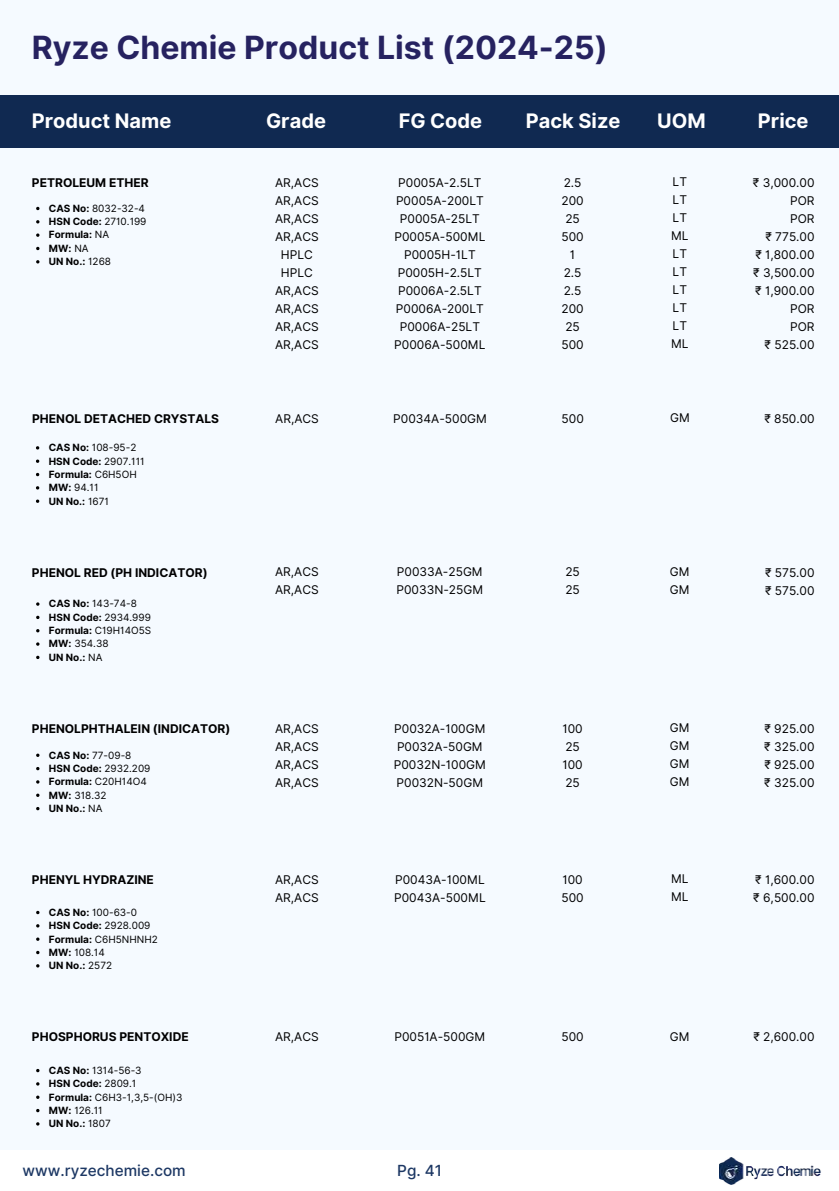
<style>
.page{position:relative;width:839px;height:1191px;background:#fff}
.page>*{position:absolute;margin:0;border:0;box-sizing:border-box;transform-origin:0 0}
.t1{font:700 32px "Inter";color:#262260}
.t2{font:700 20px "Inter";color:#fff}
.t3{font:500 15.4px "Inter";color:#1d3864}
.t4{font:12px/18px "Inter";color:#000}
.t5{font:700 12px "Inter";color:#000}
.t6{font:10px/13.4px "Inter";color:#000}
.t7{font:700 10px/13.4px "Inter";color:#000}
.s1{font-weight:400}
.s2{font-weight:700}
</style>
<div class="page">
<div style="left:0;top:0;width:838px;height:1191px;background:#f5faff"></div>
<div style="left:0;top:1150px;width:838px;height:41px;background:#fff"></div>
<img style="left:719px;top:1157px;width:102px;height:27px">
<div style="left:0;top:95px;width:838px;height:53px;background:#102951"></div>
<svg style="left:36px;top:446px;width:3px;height:4px"></svg>
<svg style="left:36px;top:486px;width:3px;height:4px"></svg>
<svg style="left:36px;top:602px;width:3px;height:4px"></svg>
<svg style="left:36px;top:642px;width:3px;height:4px"></svg>
<svg style="left:36px;top:233px;width:3px;height:4px"></svg>
<svg style="left:36px;top:780px;width:3px;height:4px"></svg>
<svg style="left:36px;top:924px;width:3px;height:4px"></svg>
<svg style="left:36px;top:964px;width:3px;height:4px"></svg>
<svg style="left:36px;top:1082px;width:3px;height:4px"></svg>
<svg style="left:36px;top:1122px;width:3px;height:4px"></svg>
<h1 class="t1" style="left:32px;top:29px;width:577px">Ryze Chemie Product List (2024-25)</h1>
<h2 class="t2" style="left:32px;top:109px;width:141px">Product Name</h2>
<h2 class="t2" style="left:266px;top:109px;width:62px">Grade</h2>
<h2 class="t2" style="left:398px;top:109px;width:85px">FG Code</h2>
<h2 class="t2" style="left:526px;top:109px;width:96px">Pack Size</h2>
<h2 class="t2" style="left:657px;top:109px;width:50px">UOM</h2>
<p class="t4" style="left:394px;top:173px;width:93px;text-align:center">P0005A-2.5LT<br>P0005A-200LT<br>P0005A-25LT<br>P0005A-500ML<br>P0005H-1LT<br>P0005H-2.5LT<br>P0006A-2.5LT<br>P0006A-200LT<br>P0006A-25LT<br>P0006A-500ML</p>
<p class="t4" style="left:671px;top:173px;width:19px">LT<br>LT<br>LT<br>ML<br>LT<br>LT<br>LT<br>LT<br>LT<br>ML</p>
<p class="t5" style="left:32px;top:175px;width:118px">PETROLEUM ETHER</p>
<p class="t4" style="left:561px;top:173px;width:24px;text-align:center">2.5<br>200<br>25<br>500<br>1<br>2.5<br>2.5<br>200<br>25<br>500</p>
<p class="t4" style="left:275px;top:173px;width:45px;text-align:center">AR,ACS<br>AR,ACS<br>AR,ACS<br>AR,ACS<br>HPLC<br>HPLC<br>AR,ACS<br>AR,ACS<br>AR,ACS<br>AR,ACS</p>
<p class="t7" style="left:49px;top:201px;width:99px">CAS No: <span class="s1">8032-32-4<br></span>HSN Code: <span class="s1">2710.199<br></span>Formula: <span class="s1">NA<br></span>MW: <span class="s1">NA<br></span>UN No.: <span class="s1">1268</span></p>
<p class="t5" style="left:32px;top:411px;width:188px">PHENOL DETACHED CRYSTALS</p>
<p class="t4" style="left:393px;top:409px;width:95px">P0034A-500GM</p>
<p class="t4" style="left:561px;top:409px;width:24px">500</p>
<p class="t4" style="left:670px;top:409px;width:21px">GM</p>
<p class="t7" style="left:49px;top:441px;width:97px">CAS No: <span class="s1">108-95-2<br></span>HSN Code: <span class="s1">2907.111<br></span>Formula: <span class="s1">C6H5OH<br></span>MW: <span class="s1">94.11<br></span>UN No.: <span class="s1">1671</span></p>
<p class="t4" style="left:275px;top:409px;width:45px">AR,ACS</p>
<p class="t4" style="left:396px;top:563px;width:88px">P0033A-25GM<br>P0033N-25GM</p>
<p class="t4" style="left:670px;top:563px;width:21px">GM<br>GM</p>
<p class="t5" style="left:32px;top:565px;width:177px">PHENOL RED (PH INDICATOR)</p>
<p class="t4" style="left:565px;top:563px;width:16px">25<br>25</p>
<p class="t4" style="left:275px;top:563px;width:45px">AR,ACS<br>AR,ACS</p>
<p class="t6" style="left:49px;top:597px;width:104px"><span class="s2">CAS No:</span> 143-74-8<br><span class="s2">HSN Code:</span> 2934.999<br><span class="s2">Formula:</span> C19H14O5S<br><span class="s2">MW:</span> 354.38<br><span class="s2">UN No.:</span> NA</p>
<p class="t4" style="left:394px;top:719px;width:94px">P0032A-100GM<br>P0032A-50GM<br>P0032N-100GM<br>P0032N-50GM</p>
<p class="t4" style="left:670px;top:719px;width:21px;text-align:justify">GM GM GM GM</p>
<p class="t5" style="left:32px;top:721px;width:200px">PHENOLPHTHALEIN (INDICATOR)</p>
<p class="t4" style="left:562px;top:719px;width:22px">100<br>25<br>100<br>25</p>
<p class="t4" style="left:275px;top:719px;width:45px;text-align:justify">AR,ACS AR,ACS AR,ACS AR,ACS</p>
<p class="t7" style="left:49px;top:748px;width:103px">CAS No: <span class="s1">77-09-8<br></span>HSN Code: <span class="s1">2932.209<br></span>Formula: <span class="s1">C20H14O4<br></span>MW: <span class="s1">318.32<br></span>UN No.: <span class="s1">NA</span></p>
<p class="t4" style="left:394px;top:870px;width:93px">P0043A-100ML<br>P0043A-500ML</p>
<p class="t4" style="left:671px;top:870px;width:19px">ML<br>ML</p>
<p class="t5" style="left:32px;top:873px;width:123px">PHENYL HYDRAZINE</p>
<p class="t4" style="left:561px;top:870px;width:24px">100<br>500</p>
<p class="t4" style="left:275px;top:870px;width:45px">AR,ACS<br>AR,ACS</p>
<p class="t6" style="left:49px;top:906px;width:110px"><span class="s2">CAS No:</span> 100-63-0<br><span class="s2">HSN Code:</span> 2928.009<br><span class="s2">Formula:</span> C6H5NHNH2<br><span class="s2">MW:</span> 108.14<br><span class="s2">UN No.:</span> 2572</p>
<p class="t5" style="left:32px;top:1030px;width:158px">PHOSPHORUS PENTOXIDE</p>
<p class="t4" style="left:394px;top:1028px;width:92px">P0051A-500GM</p>
<p class="t4" style="left:561px;top:1028px;width:24px">500</p>
<p class="t4" style="left:670px;top:1027px;width:21px">GM</p>
<p class="t6" style="left:49px;top:1064px;width:135px"><span class="s2">CAS No:</span> 1314-56-3<br><span class="s2">HSN Code:</span> 2809.1<br><span class="s2">Formula:</span> C6H3-1,3,5-(OH)3<br><span class="s2">MW:</span> 126.11<br><span class="s2">UN No.:</span> 1807</p>
<p class="t4" style="left:275px;top:1028px;width:45px">AR,ACS</p>
<p class="t3" style="left:23px;top:1161px;width:165px">www.ryzechemie.com</p>
<p class="t3" style="left:397px;top:1161px;width:46px">Pg. 41</p>
<h2 class="t2" style="left:757px;top:109px;width:52px">Price</h2>
<p class="t4" style="left:752px;top:173px;width:63px;text-align:right">₹ 3,000.00<br>POR<br>POR<br>₹ 775.00<br>₹ 1,800.00 ₹ 3,500.00 ₹ 1,900.00<br>POR<br>POR<br>₹ 525.00</p>
<p class="t4" style="left:764px;top:409px;width:52px">₹ 850.00</p>
<p class="t4" style="left:765px;top:563px;width:51px">₹ 575.00 ₹ 575.00</p>
<p class="t4" style="left:764px;top:719px;width:52px;text-align:justify">₹ 925.00 ₹ 325.00 ₹ 925.00 ₹ 325.00</p>
<p class="t4" style="left:753px;top:871px;width:63px">₹ 1,600.00 ₹ 6,500.00</p>
<p class="t4" style="left:753px;top:1028px;width:63px">₹ 2,600.00</p>
</div>
